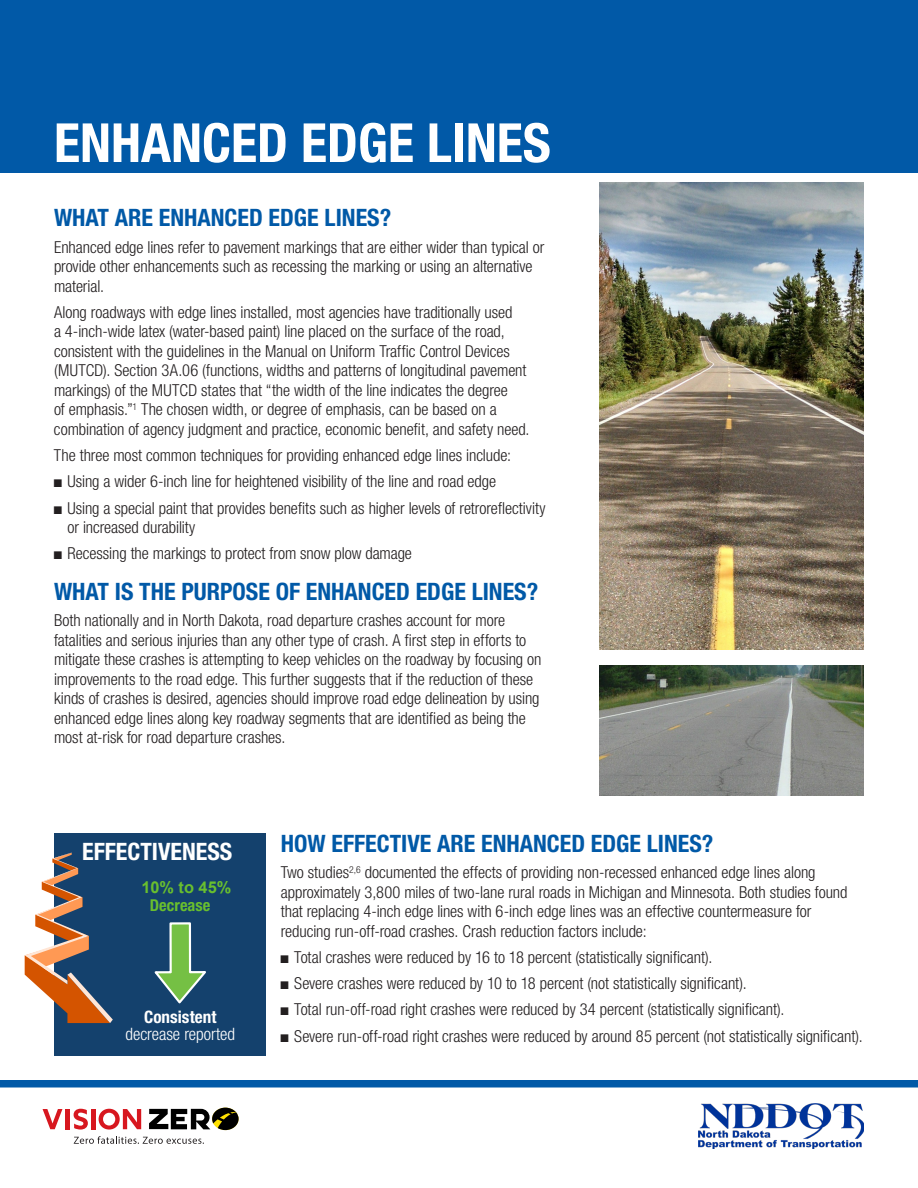
<style>
.page{position:relative;width:918px;height:1188px;background:#fff}
.page>*{position:absolute;margin:0;border:0;box-sizing:border-box;transform-origin:0 0}
.t1{font:700 condensed 54px "Helvetica Neue LT Std";color:#fff}
.Heading_3{font:700 condensed 24px "Helvetica Neue LT Std";color:#0159a7}
.Heading_3-2{font:700 condensed 24px "Helvetica Neue LT Std";color:#fff}
.Body_Txt2{font:300 condensed 17.1px/17.1px "Helvetica Neue LT Std";letter-spacing:-.005em;color:#fff;text-align:center}
.Body_Txt2-2{font:300 condensed 16.5px/19.5px "Helvetica Neue LT Std";letter-spacing:-.005em;color:#231f20}
.Body_Txt2-3{font:700 16.35px "Arial";color:#69bf2e}
.Body_Txt2-4{font:700 condensed 16.35px "Helvetica Neue LT Std";color:#69bf2e}
.s1{font-family:"Arial Narrow";font-weight:400;font-stretch:normal}
.s2{font-weight:700}
</style>
<div class="page">
<div style="left:0;top:0;width:918px;height:172px;background:#0159a7"></div>
<img style="left:698px;top:1104px;width:166px;height:45px">
<div style="left:55px;top:833px;width:211px;height:223px;background:#14416d"></div>
<svg style="left:154px;top:922px;width:52px;height:82px"></svg>
<svg style="left:25px;top:853px;width:88px;height:170px"></svg>
<img style="left:600px;top:183px;width:264px;height:467px">
<img style="left:600px;top:665px;width:264px;height:131px">
<svg style="left:43px;top:1109px;width:19px;height:20px"></svg>
<div style="left:65px;top:1109px;width:5px;height:20px;background:#d7171f"></div>
<svg style="left:74px;top:1109px;width:14px;height:21px"></svg>
<div style="left:91px;top:1109px;width:5px;height:20px;background:#d7171f"></div>
<svg style="left:99px;top:1109px;width:42px;height:21px"></svg>
<svg style="left:149px;top:1108px;width:90px;height:22px"></svg>
<svg style="left:74px;top:1136px;width:130px;height:8px"></svg>
<div style="left:0;top:1080px;width:918px;height:8px;background:#0159a7"></div>
<h1 class="t1" style="left:54px;top:110px;width:498px">ENHANCED EDGE LINES</h1>
<p class="Heading_3" style="left:54px;top:203px;width:339px">WHAT ARE ENHANCED EDGE LINES?</p>
<p class="Body_Txt2-2" style="left:54px;top:237px;width:492px">Enhanced edge lines refer to pavement markings that are either wider than typical or provide other enhancements such as recessing the marking or using an alternative material.</p>
<p class="Body_Txt2-2" style="left:54px;top:302px;width:477px">Along roadways with edge lines installed, most agencies have traditionally used<br>a 4-inch-wide latex (water-based paint) line placed on the surface of the road, consistent with the guidelines in the Manual on Uniform Traffic Control Devices (MUTCD). Section 3A.06 (functions, widths and patterns of longitudinal pavement markings) of the MUTCD states that “the width of the line indicates the degree<br>of emphasis.”<sup>1</sup> The chosen width, or degree of emphasis, can be based on a combination of agency judgment and practice, economic benefit, and safety need.</p>
<p class="Body_Txt2-2" style="left:54px;top:445px;width:459px">The three most common techniques for providing enhanced edge lines include:</p>
<p class="Body_Txt2-2" style="left:54px;top:472px;width:444px"><span class="s1">■</span> Using a wider 6-inch line for heightened visibility of the line and road edge</p>
<p class="Body_Txt2-2" style="left:67px;top:498px;width:480px;text-indent:-13px"><span class="s1">■</span> Using a special paint that provides benefits such as higher levels of retroreflectivity or increased durability</p>
<p class="Body_Txt2-2" style="left:54px;top:544px;width:360px"><span class="s1">■</span> Recessing the markings to protect from snow plow damage</p>
<p class="Heading_3" style="left:54px;top:577px;width:486px">WHAT IS THE PURPOSE OF ENHANCED EDGE LINES?</p>
<p class="Body_Txt2-2" style="left:54px;top:610px;width:489px">Both nationally and in North Dakota, road departure crashes account for more fatalities and serious injuries than any other type of crash. A first step in efforts to mitigate these crashes is attempting to keep vehicles on the roadway by focusing on improvements to the road edge. This further suggests that if the reduction of these kinds of crashes is desired, agencies should improve road edge delineation by using enhanced edge lines along key roadway segments that are identified as being the most at-risk for road departure crashes.</p>
<p class="Heading_3-2" style="left:82px;top:837px;width:152px">EFFECTIVENESS</p>
<p class="Body_Txt2-3" style="left:141px;top:876px;width:91px">10% to 45%</p>
<p class="Body_Txt2-4" style="left:150px;top:895px;width:62px">Decrease</p>
<p class="Body_Txt2" style="left:126px;top:1008px;width:111px"><span class="s2">Consistent </span>decrease reported</p>
<p class="Heading_3" style="left:281px;top:829px;width:434px">HOW EFFECTIVE ARE ENHANCED EDGE LINES?</p>
<p class="Body_Txt2-2" style="left:281px;top:862px;width:568px">Two studies<sup>2,6</sup> documented the effects of providing non-recessed enhanced edge lines along approximately 3,800 miles of two-lane rural roads in Michigan and Minnesota. Both studies found that replacing 4-inch edge lines with 6-inch edge lines was an effective countermeasure for reducing run-off-road crashes. Crash reduction factors include:</p>
<p class="Body_Txt2-2" style="left:281px;top:947px;width:433px"><span class="s1">■</span> Total crashes were reduced by 16 to 18 percent (statistically significant).</p>
<p class="Body_Txt2-2" style="left:281px;top:973px;width:467px"><span class="s1">■</span> Severe crashes were reduced by 10 to 18 percent (not statistically significant).</p>
<p class="Body_Txt2-2" style="left:281px;top:1000px;width:505px"><span class="s1">■</span> Total run-off-road right crashes were reduced by 34 percent (statistically significant).</p>
<p class="Body_Txt2-2" style="left:281px;top:1026px;width:583px"><span class="s1">■</span> Severe run-off-road right crashes were reduced by around 85 percent (not statistically significant).</p>
</div>
